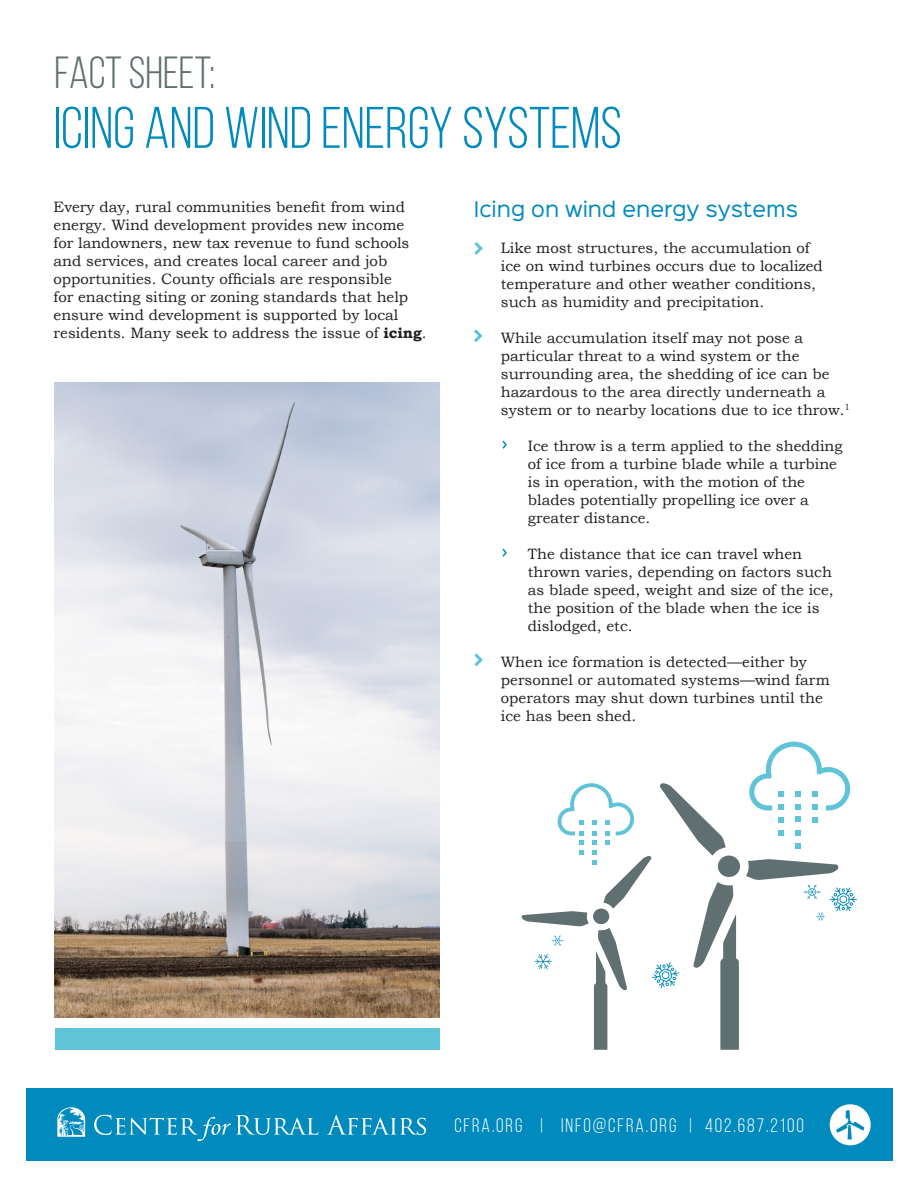
<style>
.page{position:relative;width:918px;height:1188px;background:#fff}
.page>*{position:absolute;margin:0;border:0;box-sizing:border-box;transform-origin:0 0}
.t1{font:58.5px "Bebas Neue";color:#008abd}
.t2{font:45px "Bebas Neue";color:#606f6f}
.t3{font:19.5px "Bebas Neue";letter-spacing:.1em;color:#fff}
.t4{font:19.5px "Sinkin Sans 400";color:#008abd}
.t5{font:15px/18px "Bookman Old Style";color:#231f20}
.s1{font-weight:700}
</style>
<div class="page">
<div style="left:26px;top:1089px;width:866px;height:72px;background:#008abd"></div>
<svg style="left:94px;top:1115px;width:224px;height:26px"></svg>
<svg style="left:327px;top:1115px;width:99px;height:20px"></svg>
<svg style="left:57px;top:1107px;width:28px;height:30px"></svg>
<div style="left:830px;top:1104px;width:41px;height:41px;background:#fff;border-radius:50%"></div>
<svg style="left:836px;top:1110px;width:28px;height:29px"></svg>
<svg style="left:502px;top:440px;width:5px;height:9px"></svg>
<svg style="left:474px;top:242px;width:9px;height:13px"></svg>
<svg style="left:502px;top:548px;width:5px;height:9px"></svg>
<svg style="left:474px;top:329px;width:9px;height:14px"></svg>
<svg style="left:474px;top:653px;width:9px;height:14px"></svg>
<img style="left:55px;top:383px;width:384px;height:634px">
<div style="left:55px;top:1028px;width:384px;height:22px;background:#5fc4d8"></div>
<svg style="left:778px;top:817px;width:6px;height:6px"></svg>
<svg style="left:778px;top:830px;width:6px;height:6px"></svg>
<svg style="left:795px;top:816px;width:6px;height:6px"></svg>
<svg style="left:795px;top:830px;width:6px;height:6px"></svg>
<svg style="left:795px;top:843px;width:6px;height:6px"></svg>
<svg style="left:749px;top:742px;width:101px;height:68px"></svg>
<svg style="left:812px;top:817px;width:6px;height:6px"></svg>
<svg style="left:746px;top:859px;width:111px;height:62px"></svg>
<svg style="left:521px;top:783px;width:219px;height:267px"></svg>
<h2 class="t2" style="left:55px;top:48px;width:162px">FACT SHEET:</h2>
<h1 class="t1" style="left:54px;top:96px;width:570px">ICING AND WIND ENERGY SYSTEMS</h1>
<p class="t5" style="left:54px;top:198px;width:375px">Every day, rural communities benefit from wind energy. Wind development provides new income for landowners, new tax revenue to fund schools and services, and creates local career and job opportunities. County officials are responsible<br>for enacting siting or zoning standards that help ensure wind development is supported by local residents. Many seek to address the issue of <span class="s1">icing</span>.</p>
<h3 class="t4" style="left:474px;top:192px;width:326px">Icing on wind energy systems</h3>
<p class="t5" style="left:501px;top:239px;width:323px">Like most structures, the accumulation of ice on wind turbines occurs due to localized temperature and other weather conditions, such as humidity and precipitation.</p>
<p class="t5" style="left:501px;top:329px;width:351px">While accumulation itself may not pose a particular threat to a wind system or the surrounding area, the shedding of ice can be hazardous to the area directly underneath a system or to nearby locations due to ice throw.<sup>1</sup></p>
<p class="t5" style="left:528px;top:437px;width:316px">Ice throw is a term applied to the shedding of ice from a turbine blade while a turbine is in operation, with the motion of the blades potentially propelling ice over a greater distance.</p>
<p class="t5" style="left:528px;top:545px;width:307px">The distance that ice can travel when thrown varies, depending on factors such as blade speed, weight and size of the ice, the position of the blade when the ice is dislodged, etc.</p>
<p class="t5" style="left:501px;top:653px;width:330px">When ice formation is detected—either by personnel or automated systems—wind farm operators may shut down turbines until the ice has been shed.</p>
<h3 class="t3" style="left:454px;top:1115px;width:351px">CFRA.ORG | INFO@CFRA.ORG | 402.687.2100</h3>
</div>
